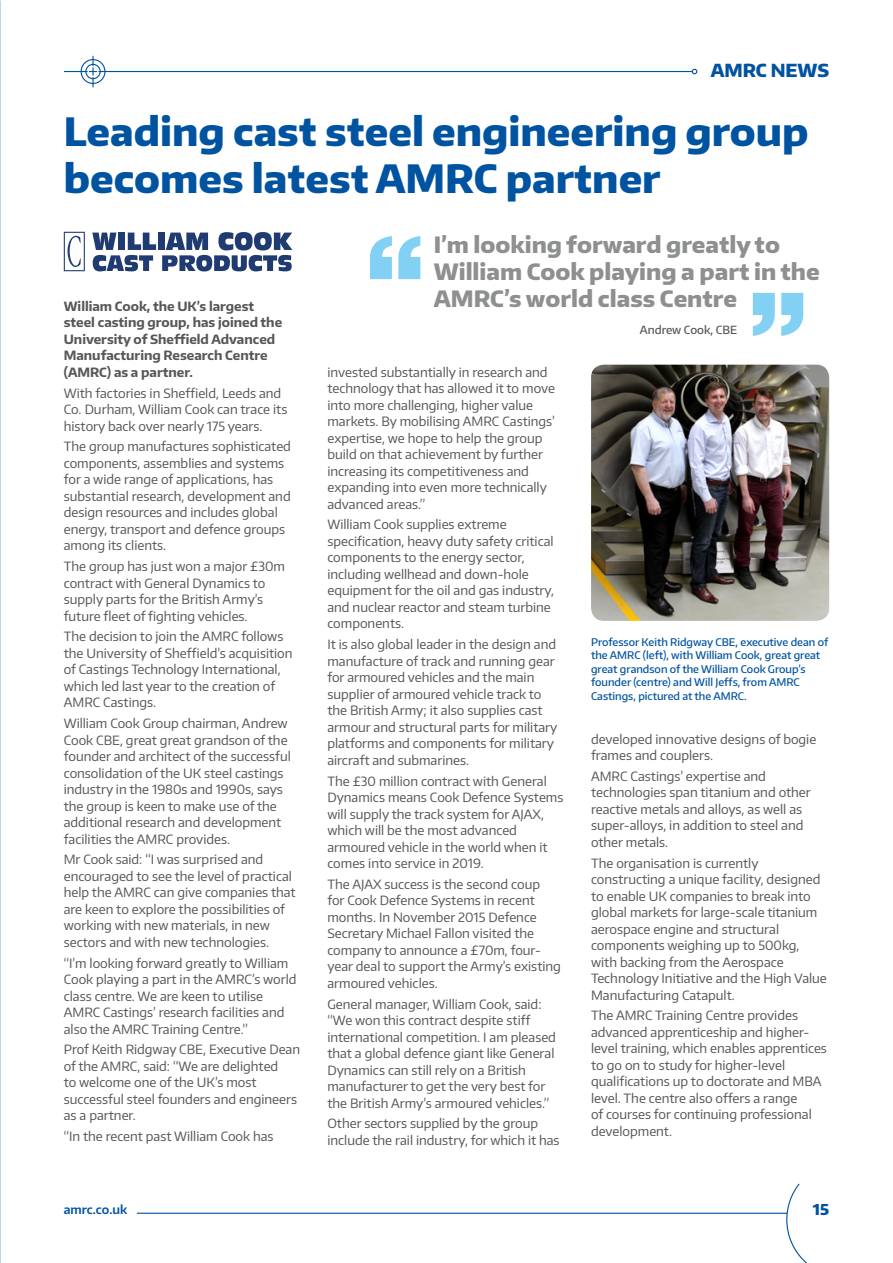
<style>
.page{position:relative;width:893px;height:1263px;background:#fff}
.page>*{position:absolute;margin:0;border:0;box-sizing:border-box;transform-origin:0 0}
.t1{font:800 39px/46.8px "Encode Sans";color:#0053a1}
.t2{font:800 22.5px/27px "Encode Sans";color:#8e9090}
.t3{font:800 18px "Encode Sans";color:#0053a1}
.t4{font:800 15px "Encode Sans";color:#0053a1}
.t5{font:12.75px/16.5px "Encode Sans";color:#575756}
.t6{font:700 12.75px/16.5px "Encode Sans";color:#575756}
.t7{font:600 12px "Encode Sans";color:#0053a1}
.t8{font:500 11.25px "Encode Sans";color:#575756}
.t9{font:500 10.5px/13.5px "Encode Sans";color:#0053a1}
</style>
<div class="page">
<hr style="left:99px;top:71px;width:593px;height:1px;background:#0053a1">
<svg style="left:692px;top:69px;width:5px;height:5px"></svg>
<div style="left:81px;top:59px;width:24px;height:25px;border:1px solid #0053a1;border-radius:50%"></div>
<div style="left:85px;top:64px;width:16px;height:15px;border:1px solid #0053a1;border-radius:50%"></div>
<svg style="left:64px;top:56px;width:33px;height:31px"></svg>
<img style="left:591px;top:365px;width:238px;height:256px">
<svg style="left:753px;top:293px;width:50px;height:43px"></svg>
<svg style="left:370px;top:236px;width:50px;height:43px"></svg>
<hr style="left:137px;top:1213px;width:650px;height:1px;background:#0053a1">
<svg style="left:786px;top:1183px;width:22px;height:80px"></svg>
<svg style="left:64px;top:232px;width:21px;height:39px"></svg>
<div style="left:158px;top:233px;width:7px;height:17px;background:#1f3b71"></div>
<svg style="left:92px;top:233px;width:64px;height:38px"></svg>
<svg style="left:162px;top:232px;width:130px;height:39px"></svg>
<h3 class="t3" style="left:711px;top:58px;width:120px">AMRC NEWS</h3>
<h1 class="t1" style="left:64px;top:107px;width:746px">Leading cast steel engineering group becomes latest AMRC partner</h1>
<h2 class="t2" style="left:434px;top:230px;width:388px">I’m looking forward greatly to<br>William Cook playing a part in the<br>AMRC’s world class Centre</h2>
<p class="t8" style="left:640px;top:323px;width:99px">Andrew Cook, CBE</p>
<p class="t6" style="left:64px;top:297px;width:220px">William Cook, the UK’s largest steel casting group, has joined the<br>University of Sheffield Advanced<br>Manufacturing Research Centre (AMRC) as a partner.</p>
<p class="t5" style="left:64px;top:384px;width:225px">With factories in Sheffield, Leeds and<br>Co. Durham, William Cook can trace its history back over nearly 175 years.</p>
<p class="t5" style="left:64px;top:438px;width:229px">The group manufactures sophisticated components, assemblies and systems for a wide range of applications, has substantial research, development and design resources and includes global energy, transport and defence groups among its clients.</p>
<p class="t5" style="left:64px;top:558px;width:223px">The group has just won a major £30m contract with General Dynamics to supply parts for the British Army’s future fleet of fighting vehicles.</p>
<p class="t5" style="left:64px;top:628px;width:230px">The decision to join the AMRC follows the University of Sheffield’s acquisition of Castings Technology International, which led last year to the creation of AMRC Castings.</p>
<p class="t5" style="left:64px;top:715px;width:229px">William Cook Group chairman, Andrew Cook CBE, great great grandson of the founder and architect of the successful consolidation of the UK steel castings industry in the 1980s and 1990s, says the group is keen to make use of the additional research and development facilities the AMRC provides.</p>
<p class="t5" style="left:64px;top:851px;width:233px">Mr Cook said: “I was surprised and encouraged to see the level of practical help the AMRC can give companies that are keen to explore the possibilities of working with new materials, in new sectors and with new technologies.</p>
<p class="t5" style="left:64px;top:954px;width:234px">“I’m looking forward greatly to William Cook playing a part in the AMRC’s world class centre. We are keen to utilise AMRC Castings’ research facilities and also the AMRC Training Centre.”</p>
<p class="t5" style="left:64px;top:1041px;width:238px">Prof Keith Ridgway CBE, Executive Dean of the AMRC, said: “We are delighted<br>to welcome one of the UK’s most successful steel founders and engineers as a partner.</p>
<p class="t5" style="left:64px;top:1128px;width:211px">“In the recent past William Cook has</p>
<p class="t5" style="left:327px;top:363px;width:229px">invested substantially in research and technology that has allowed it to move into more challenging, higher value markets. By mobilising AMRC Castings’ expertise, we hope to help the group build on that achievement by further increasing its competitiveness and expanding into even more technically advanced areas.”</p>
<p class="t5" style="left:327px;top:516px;width:228px">William Cook supplies extreme specification, heavy duty safety critical components to the energy sector, including wellhead and down-hole equipment for the oil and gas industry, and nuclear reactor and steam turbine components.</p>
<p class="t5" style="left:327px;top:636px;width:231px">It is also global leader in the design and manufacture of track and running gear for armoured vehicles and the main supplier of armoured vehicle track to the British Army; it also supplies cast armour and structural parts for military platforms and components for military aircraft and submarines.</p>
<p class="t5" style="left:327px;top:772px;width:238px">The £30 million contract with General Dynamics means Cook Defence Systems will supply the track system for AJAX, which will be the most advanced armoured vehicle in the world when it comes into service in 2019.</p>
<p class="t5" style="left:327px;top:875px;width:235px">The AJAX success is the second coup<br>for Cook Defence Systems in recent months. In November 2015 Defence Secretary Michael Fallon visited the company to announce a £70m, four&shy;year deal to support the Army’s existing armoured vehicles.</p>
<p class="t5" style="left:327px;top:995px;width:230px">General manager, William Cook, said: “We won this contract despite stiff international competition. I am pleased that a global defence giant like General Dynamics can still rely on a British manufacturer to get the very best for the British Army’s armoured vehicles.”</p>
<p class="t5" style="left:327px;top:1115px;width:234px">Other sectors supplied by the group include the rail industry, for which it has</p>
<p class="t9" style="left:591px;top:634px;width:239px">Professor Keith Ridgway CBE, executive dean of the AMRC (left), with William Cook, great great great grandson of the William Cook Group’s founder (centre) and Will Jeffs, from AMRC Castings, pictured at the AMRC.</p>
<p class="t5" style="left:591px;top:730px;width:227px">developed innovative designs of bogie frames and couplers.</p>
<p class="t5" style="left:591px;top:767px;width:221px">AMRC Castings’ expertise and technologies span titanium and other reactive metals and alloys, as well as super-alloys, in addition to steel and other metals.</p>
<p class="t5" style="left:591px;top:854px;width:237px">The organisation is currently constructing a unique facility, designed to enable UK companies to break into global markets for large-scale titanium aerospace engine and structural components weighing up to 500kg, with backing from the Aerospace Technology Initiative and the High Value Manufacturing Catapult.</p>
<p class="t5" style="left:591px;top:1007px;width:237px">The AMRC Training Centre provides advanced apprenticeship and higher&shy;level training, which enables apprentices to go on to study for higher-level qualifications up to doctorate and MBA level. The centre also offers a range<br>of courses for continuing professional development.</p>
<p class="t7" style="left:64px;top:1202px;width:65px">amrc.co.uk</p>
<p class="t4" style="left:813px;top:1200px;width:18px">15</p>
</div>
